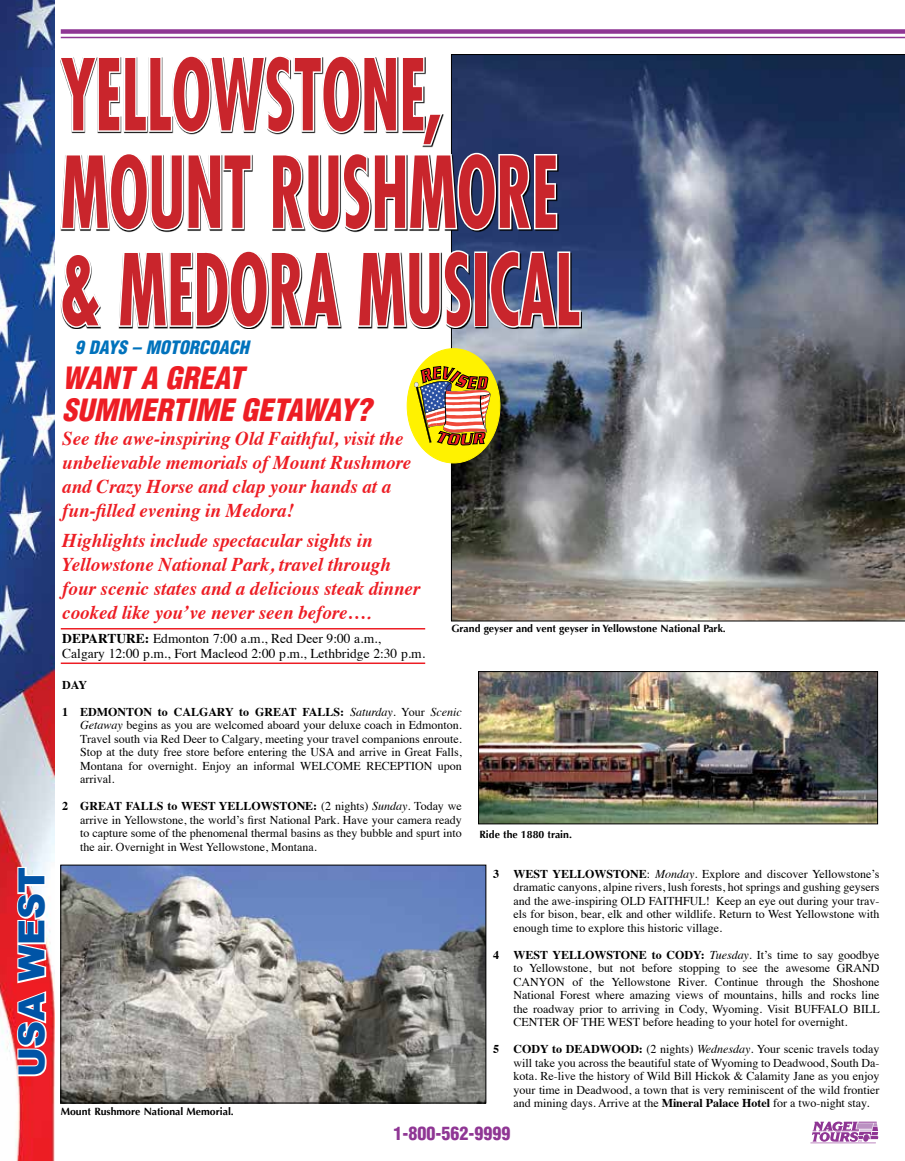
<style>
.page{position:relative;width:905px;height:1161px;background:#fff}
.page>*{position:absolute;margin:0;border:0;box-sizing:border-box;transform-origin:0 0}
.t1{font:700 condensed 96px/97.5px "Futura";color:#c9252c;scale:.7 1}
.t2{font:900 36px "Arial";color:#0054a6}
.t3{font:italic 900 condensed 30px/31.5px "Helvetica";color:#ed1d24}
.t4{font:italic 700 19.5px/24px "Times";color:#ed1d24}
.t5{font:italic 900 condensed 18px "Helvetica";color:#0072bc}
.t6{font:900 condensed 18px "Helvetica";color:#8f3694}
.t7{font:13.5px/15px "Times";color:#000}
.t8{font:12px/13.5px "Times";color:#000;text-align:justify}
.t9{font:700 12px "Times";color:#000}
.t10{font:700 10.5px "Optima";color:#000}
.s1{font-weight:700}
.s2{font-style:italic}
</style>
<div class="page">
<img style="left:451px;top:54px;width:453px;height:567px">
<hr style="left:810px;top:1143px;width:65px;height:1px;background:#8f3694">
<svg style="left:812px;top:1122px;width:66px;height:20px"></svg>
<svg style="left:61px;top:36px;width:843px;height:1px"></svg>
<div style="left:61px;top:29px;width:843px;height:5px;background:#8f3694"></div>
<hr style="left:61px;top:37px;width:843px;height:1px;background:#8f3694">
<img style="left:0;top:0;width:54px;height:1161px">
<svg style="left:15px;top:865px;width:33px;height:213px"></svg>
<svg style="left:128px;top:56px;width:454px;height:273px"></svg>
<svg style="left:60px;top:54px;width:499px;height:178px"></svg>
<svg style="left:60px;top:256px;width:41px;height:73px"></svg>
<svg style="left:118px;top:249px;width:224px;height:80px"></svg>
<svg style="left:356px;top:249px;width:117px;height:81px"></svg>
<div style="left:474px;top:251px;width:13px;height:76px;border:3px solid #fff"></div>
<svg style="left:488px;top:249px;width:94px;height:80px"></svg>
<img style="left:62px;top:867px;width:422px;height:234px">
<div style="left:60px;top:865px;width:426px;height:238px;border:1px solid #000"></div>
<img style="left:480px;top:673px;width:396px;height:149px">
<div style="left:478px;top:671px;width:400px;height:153px;border:1px solid #000"></div>
<hr style="left:61px;top:628px;width:364px;height:2px;background:#ed1d24">
<hr style="left:61px;top:663px;width:364px;height:1px;background:#ed1d24">
<div style="left:407px;top:349px;width:93px;height:114px;background:#fff200;border-radius:50%"></div>
<img style="left:414px;top:350px;width:76px;height:96px">
<h2 class="t2" style="left:12px;top:1077px;width:211px;rotate:-90deg">USA WEST</h2>
<h1 class="t1" style="left:61px;top:45px;width:743px">YELLOWSTONE,<br>MOUNT RUSHMORE &amp; MEDORA MUSICAL</h1>
<h3 class="t5" style="left:75px;top:336px;width:175px">9 DAYS – MOTORCOACH</h3>
<h3 class="t3" style="left:62px;top:362px;width:310px">WANT A GREAT<br>SUMMERTIME GETAWAY?</h3>
<h3 class="t4" style="left:62px;top:424px;width:350px">See the awe-inspiring Old Faithful, visit the unbelievable memorials of Mount Rushmore and Crazy Horse and clap your hands at a fun-filled evening in Medora!</h3>
<h3 class="t4" style="left:62px;top:526px;width:359px">Highlights include spectacular sights in Yellowstone National Park, travel through four scenic states and a delicious steak dinner cooked like you’ve never seen before….</h3>
<p class="t7" style="left:62px;top:629px;width:364px"><span class="s1">DEPARTURE:</span> Edmonton 7:00 a.m., Red Deer 9:00 a.m.,<br>Calgary 12:00 p.m., Fort Macleod 2:00 p.m., Lethbridge 2:30 p.m.</p>
<p class="t9" style="left:62px;top:673px;width:26px">DAY</p>
<p class="t8" style="left:80px;top:704px;width:383px;text-indent:-18px"><span class="s1">1 EDMONTON to CALGARY to GREAT FALLS:</span> <span class="s2">Saturday</span>. Your <span class="s2">Scenic Getaway</span> begins as you are welcomed aboard your deluxe coach in Edmonton.<br>Travel south via Red Deer to Calgary, meeting your travel companions enroute.<br>Stop at the duty free store before entering the USA and arrive in Great Falls, Montana for overnight. Enjoy an informal WELCOME RECEPTION upon arrival.</p>
<p class="t8" style="left:80px;top:798px;width:383px;text-indent:-18px"><span class="s1">2 GREAT FALLS to WEST YELLOWSTONE:</span> (2 nights) <span class="s2">Sunday</span>. Today we arrive in Yellowstone, the world’s first National Park. Have your camera ready to capture some of the phenomenal thermal basins as they bubble and spurt into the air. Overnight in West Yellowstone, Montana.</p>
<p class="t10" style="left:451px;top:623px;width:276px">Grand geyser and vent geyser in Yellowstone National Park.</p>
<p class="t10" style="left:479px;top:828px;width:94px">Ride the 1880 train.</p>
<p class="t10" style="left:61px;top:1106px;width:175px">Mount Rushmore National Memorial.</p>
<p class="t8" style="left:513px;top:866px;width:367px;text-indent:-21px"><span class="s1">3 WEST YELLOWSTONE</span>: <span class="s2">Monday</span>. Explore and discover Yellowstone’s dramatic canyons, alpine rivers, lush forests, hot springs and gushing geysers and the awe-inspiring OLD FAITHFUL! Keep an eye out during your trav&shy;els for bison, bear, elk and other wildlife. Return to West Yellowstone with enough time to explore this historic village.</p>
<p class="t8" style="left:513px;top:947px;width:368px;text-indent:-21px"><span class="s1">4 WEST YELLOWSTONE to CODY:</span> <span class="s2">Tuesday</span>. It’s time to say goodbye to Yellowstone, but not before stopping to see the awesome GRAND CANYON of the Yellowstone River. Continue through the Shoshone National Forest where amazing views of mountains, hills and rocks line the roadway prior to arriving in Cody, Wyoming. Visit BUFFALO BILL CENTER OF THE WEST before heading to your hotel for overnight.</p>
<p class="t8" style="left:513px;top:1041px;width:367px;text-indent:-21px"><span class="s1">5 CODY to DEADWOOD:</span> (2 nights) <span class="s2">Wednesday</span>. Your scenic travels today will take you across the beautiful state of Wyoming to Deadwood, South Da&shy;kota. Re-live the history of Wild Bill Hickok &amp; Calamity Jane as you enjoy your time in Deadwood, a town that is very reminiscent of the wild frontier and mining days. Arrive at the <span class="s1">Mineral Palace Hotel</span> for a two-night stay.</p>
<h3 class="t6" style="left:393px;top:1122px;width:118px">1-800-562-9999</h3>
</div>
